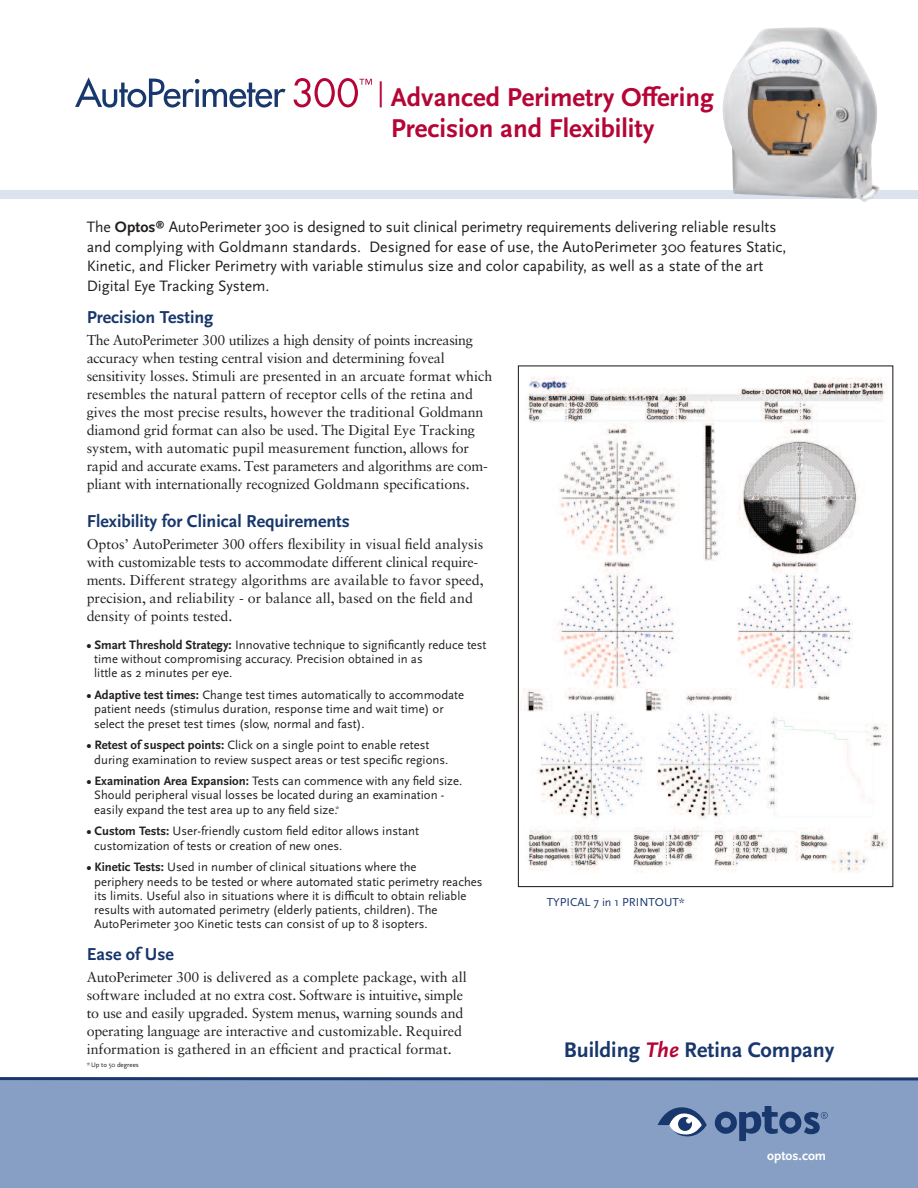
<style>
.page{position:relative;width:918px;height:1188px;background:#fff}
.page>*{position:absolute;margin:0;border:0;box-sizing:border-box;transform-origin:0 0}
.t1{font:700 27px/31.5px "Scala Sans OT";color:#b50536}
.t2{font:700 22.05px "Scala Sans OT";color:#18376c}
.t3{font:700 18px "Scala Sans OT";color:#18376c}
.t4{font:15.75px/19.5px "Scala Sans OT";color:#231f20}
.t5{font:14.25px/18px "Sabon LT Std";color:#231f20}
.t6{font:700 13.5px "Scala Sans OT";color:#fff}
.t7{font:12.75px/14.2px "Scala Sans OT";color:#231f20}
.t8{font:12px "Scala Sans OT";color:#18376c}
.t9{font:6.75px "Scala Sans OT";color:#231f20}
.s1{font-weight:700}
.s2{font-style:italic;color:#b50536}
</style>
<div class="page">
<div style="left:0;top:190px;width:918px;height:9px;background:#dce2ee"></div>
<div style="left:0;top:1080px;width:918px;height:108px;background:#879fc5"></div>
<hr style="left:0;top:1077px;width:918px;height:3px;background:#18376c">
<svg style="left:658px;top:1107px;width:49px;height:30px"></svg>
<svg style="left:714px;top:1106px;width:114px;height:35px"></svg>
<svg style="left:75px;top:77px;width:211px;height:31px"></svg>
<svg style="left:294px;top:78px;width:78px;height:29px"></svg>
<div style="left:362px;top:86px;width:16px;height:32px;background:#fff"></div>
<img style="left:524px;top:376px;width:363px;height:496px">
<img style="left:723px;top:27px;width:157px;height:175px">
<h1 class="t1" style="left:391px;top:84px;width:324px;text-indent:-13px"><sup>|</sup> Advanced Perimetry Offering<br>Precision and Flexibility</h1>
<p class="t4" style="left:87px;top:219px;width:701px">The <span class="s1">Optos</span><sup>®</sup> AutoPerimeter 300 is designed to suit clinical perimetry requirements delivering reliable results and complying with Goldmann standards. Designed for ease of use, the AutoPerimeter 300 features Static, Kinetic, and Flicker Perimetry with variable stimulus size and color capability, as well as a state of the art Digital Eye Tracking System.</p>
<p class="t3" style="left:87px;top:311px;width:128px">Precision Testing</p>
<p class="t5" style="left:87px;top:332px;width:407px">The AutoPerimeter 300 utilizes a high density of points increasing accuracy when testing central vision and determining foveal sensitivity losses. Stimuli are presented in an arcuate format which resembles the natural pattern of receptor cells of the retina and gives the most precise results, however the traditional Goldmann diamond grid format can also be used. The Digital Eye Tracking system, with automatic pupil measurement function, allows for rapid and accurate exams. Test parameters and algorithms are com&shy;pliant with internationally recognized Goldmann specifications.</p>
<p class="t3" style="left:87px;top:515px;width:265px">Flexibility for Clinical Requirements</p>
<p class="t5" style="left:87px;top:536px;width:398px">Optos’ AutoPerimeter 300 offers flexibility in visual field analysis with customizable tests to accommodate different clinical require&shy;ments. Different strategy algorithms are available to favor speed, precision, and reliability - or balance all, based on the field and density of points tested.</p>
<p class="t7" style="left:94px;top:639px;width:394px;text-indent:-7px"><span class="s1">• Smart Threshold Strategy:</span> Innovative technique to significantly reduce test time without compromising accuracy. Precision obtained in as<br>little as 2 minutes per eye.</p>
<p class="t7" style="left:94px;top:689px;width:372px;text-indent:-8px"><span class="s1">• Adaptive test times:</span> Change test times automatically to accommodate patient needs (stimulus duration, response time and wait time) or select the preset test times (slow, normal and fast).</p>
<p class="t7" style="left:94px;top:739px;width:356px;text-indent:-7px"><span class="s1">• Retest of suspect points:</span> Click on a single point to enable retest during examination to review suspect areas or test specific regions.</p>
<p class="t7" style="left:94px;top:775px;width:370px;text-indent:-7px"><span class="s1">• Examination Area Expansion:</span> Tests can commence with any field size.<br>Should peripheral visual losses be located during an examination - easily expand the test area up to any field size.<sup>*</sup></p>
<p class="t7" style="left:94px;top:826px;width:326px;text-indent:-7px"><span class="s1">• Custom Tests:</span> User-friendly custom field editor allows instant customization of tests or creation of new ones.</p>
<p class="t7" style="left:94px;top:862px;width:390px;text-indent:-7px"><span class="s1">• Kinetic Tests:</span> Used in number of clinical situations where the<br>periphery needs to be tested or where automated static perimetry reaches its limits. Useful also in situations where it is difficult to obtain reliable results with automated perimetry (elderly patients, children). The AutoPerimeter 300 Kinetic tests can consist of up to 8 isopters.</p>
<p class="t3" style="left:87px;top:948px;width:89px">Ease of Use</p>
<p class="t5" style="left:87px;top:970px;width:382px">AutoPerimeter 300 is delivered as a complete package, with all software included at no extra cost. Software is intuitive, simple to use and easily upgraded. System menus, warning sounds and operating language are interactive and customizable. Required information is gathered in an efficient and practical format.</p>
<p class="t9" style="left:87px;top:1063px;width:54px">* Up to 50 degrees</p>
<p class="t8" style="left:547px;top:898px;width:140px">TYPICAL 7 in 1 PRINTOUT*</p>
<h2 class="t2" style="left:564px;top:1043px;width:272px">Building <span class="s2">The</span> Retina Company</h2>
<p class="t6" style="left:767px;top:1151px;width:60px">optos.com</p>
</div>
